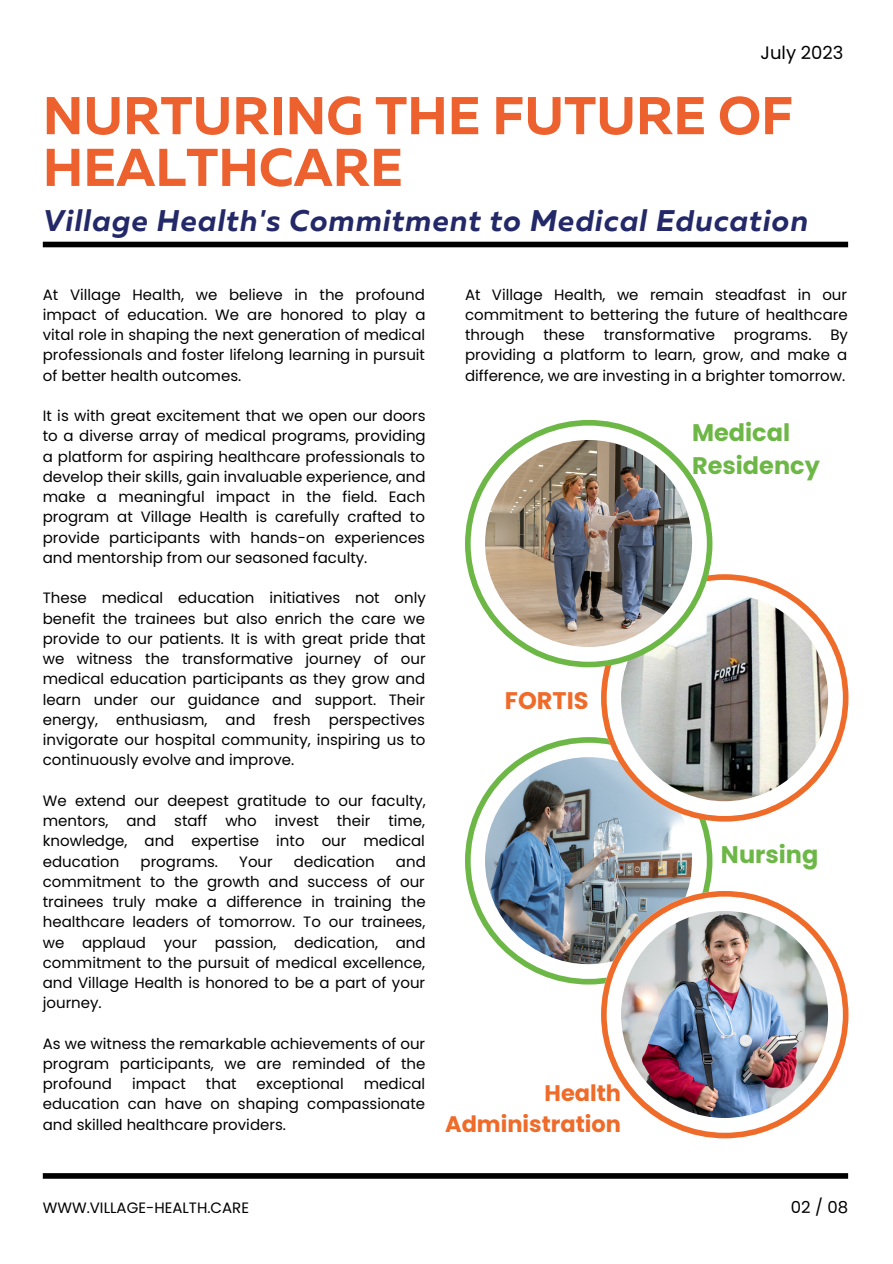
<style>
.page{position:relative;width:893px;height:1264px;background:#fff}
.page>*{position:absolute;margin:0;border:0;box-sizing:border-box;transform-origin:0 0}
.t1{font:700 52.95px/51.8px "Muller";color:#ec612d}
.t2{font:italic 700 29.85px "Muller";letter-spacing:.035em;color:#232868}
.t3{font:700 24px/32.5px "Poppins";color:#6db747}
.t4{font:700 24px "Poppins";color:#ef6b29}
.t5{font:700 22.5px/31.5px "Poppins";color:#ef6b29;text-align:right}
.t6{font:18px "Poppins";color:#000}
.t7{font:16.5px "Poppins";color:#000}
.t8{font:15px/20.2px "Poppins";color:#000;text-align:justify}
</style>
<div class="page">
<div style="left:43px;top:1173px;width:805px;height:5px;background:#000"></div>
<svg style="left:465px;top:737px;width:247px;height:247px"></svg>
<img style="left:485px;top:757px;width:207px;height:207px;border-radius:50%">
<svg style="left:601px;top:574px;width:247px;height:247px"></svg>
<img style="left:621px;top:594px;width:207px;height:207px;border-radius:50%">
<svg style="left:465px;top:420px;width:247px;height:247px"></svg>
<svg style="left:601px;top:891px;width:247px;height:247px"></svg>
<img style="left:485px;top:440px;width:207px;height:207px;border-radius:50%">
<div style="left:43px;top:242px;width:805px;height:5px;background:#000"></div>
<img style="left:621px;top:911px;width:207px;height:206px;border-radius:50%">
<p class="t6" style="left:760px;top:40px;width:84px">July 2023</p>
<p class="t1" style="left:43px;top:94px;width:751px">NURTURING THE FUTURE OF<br>HEALTHCARE</p>
<p class="t2" style="left:44px;top:208px;width:766px">Village Health's Commitment to Medical Education</p>
<p class="t8" style="left:43px;top:284px;width:384px">At Village Health, we believe in the profound impact of education. We are honored to play a vital role in shaping the next generation of medical professionals and foster lifelong learning in pursuit of better health outcomes.</p>
<p class="t8" style="left:43px;top:406px;width:384px">It is with great excitement that we open our doors to a diverse array of medical programs, providing a platform for aspiring healthcare professionals to develop their skills, gain invaluable experience, and make a meaningful impact in the field. Each program at Village Health is carefully crafted to provide participants with hands-on experiences and mentorship from our seasoned faculty.</p>
<p class="t8" style="left:43px;top:588px;width:384px">These medical education initiatives not only benefit the trainees but also enrich the care we provide to our patients. It is with great pride that we witness the transformative journey of our medical education participants as they grow and learn under our guidance and support. Their energy, enthusiasm, and fresh perspectives invigorate our hospital community, inspiring us to continuously evolve and improve.</p>
<p class="t8" style="left:43px;top:790px;width:384px">We extend our deepest gratitude to our faculty, mentors, and staff who invest their time, knowledge, and expertise into our medical education</p>
<p class="t8" style="left:140px;top:851px;width:79px">programs.</p>
<p class="t8" style="left:239px;top:851px;width:35px">Your</p>
<p class="t8" style="left:294px;top:851px;width:82px">dedication</p>
<p class="t8" style="left:43px;top:851px;width:384px;text-indent:353px">and commitment to the growth and success of our trainees truly make a difference in training the healthcare leaders of tomorrow. To our trainees, we applaud your passion, dedication, and commitment to the pursuit of medical excellence, and Village Health is honored to be a part of your journey.</p>
<p class="t8" style="left:43px;top:1033px;width:384px">As we witness the remarkable achievements of our program participants, we are reminded of the profound</p>
<p class="t8" style="left:43px;top:1073px;width:384px;text-indent:321px">medical education can have on shaping compassionate and skilled healthcare providers.</p>
<p class="t8" style="left:132px;top:1073px;width:55px">impact</p>
<p class="t8" style="left:206px;top:1073px;width:32px">that</p>
<p class="t8" style="left:256px;top:1073px;width:89px">exceptional</p>
<p class="t8" style="left:465px;top:284px;width:384px">At Village Health, we remain steadfast in our commitment to bettering the future of healthcare through</p>
<p class="t8" style="left:543px;top:325px;width:43px">these</p>
<p class="t8" style="left:603px;top:325px;width:113px">transformative</p>
<p class="t8" style="left:733px;top:325px;width:79px">programs.</p>
<p class="t8" style="left:465px;top:325px;width:384px;text-indent:365px">By providing a platform to learn, grow, and make a difference, we are investing in a brighter tomorrow.</p>
<p class="t3" style="left:692px;top:416px;width:129px">Medical<br>Residency</p>
<p class="t4" style="left:505px;top:684px;width:85px">FORTIS</p>
<p class="t5" style="left:445px;top:1077px;width:177px">Health<br>Administration</p>
<p class="t3" style="left:721px;top:838px;width:99px">Nursing</p>
<p class="t8" style="left:43px;top:1197px;width:208px">WWW.VILLAGE-HEALTH.CARE</p>
<p class="t7" style="left:790px;top:1195px;width:59px">02 / 08</p>
</div>
